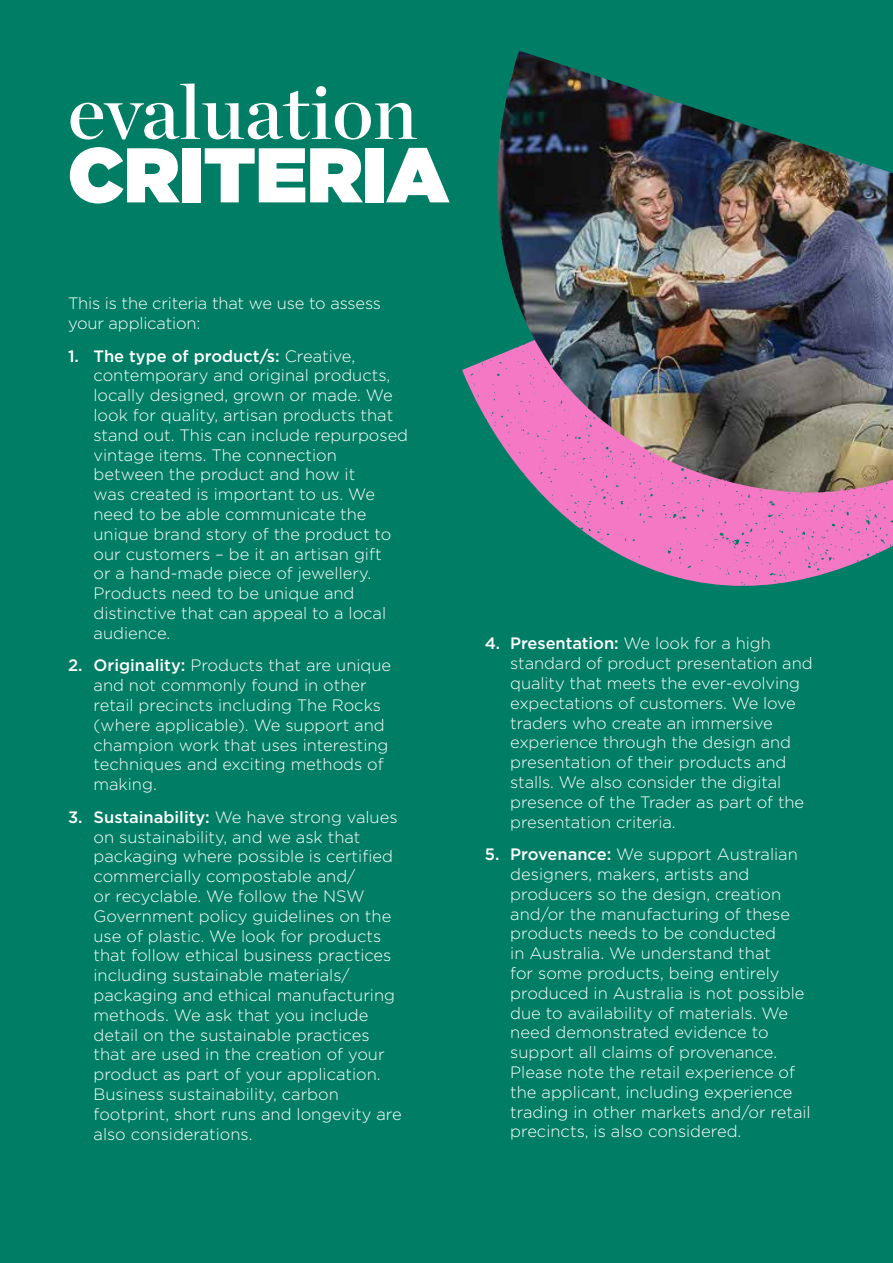
<style>
.page{position:relative;width:893px;height:1263px;background:#007e65}
.page>*{position:absolute;margin:0;border:0;box-sizing:border-box;transform-origin:0 0}
.t1{font:77.25px "Chronicle Display Semi";color:#fff}
.t2{font:900 77.25px "Gotham";color:#fff}
.t3{font:300 16.5px/19.8px "Gotham";color:#fff}
.s1{font-weight:500}
</style>
<div class="page">
<svg style="left:462px;top:356px;width:431px;height:230px;fill:#f478c4"></svg>
<img style="left:496px;top:51px;width:397px;height:444px">
<h1 class="t1" style="left:68px;top:51px;width:351px">evaluation</h1>
<h1 class="t2" style="left:68px;top:120px;width:382px">CRITERIA</h1>
<p class="t3" style="left:68px;top:293px;width:315px">This is the criteria that we use to assess your application:</p>
<p class="t3" style="left:94px;top:345px;width:316px;text-indent:-26px"><span class="s1">1. The type of product/s:</span> Creative, contemporary and original products, locally designed, grown or made. We look for quality, artisan products that stand out. This can include repurposed vintage items. The connection between the product and how it<br>was created is important to us. We need to be able communicate the unique brand story of the product to our customers – be it an artisan gift<br>or a hand-made piece of jewellery.<br>Products need to be unique and distinctive that can appeal to a local audience.</p>
<p class="t3" style="left:94px;top:655px;width:299px;text-indent:-26px"><span class="s1">2. Originality:</span> Products that are unique and not commonly found in other retail precincts including The Rocks (where applicable). We support and champion work that uses interesting techniques and exciting methods of making.</p>
<p class="t3" style="left:94px;top:806px;width:310px;text-indent:-26px"><span class="s1">3. Sustainability:</span> We have strong values on sustainability, and we ask that packaging where possible is certified commercially compostable and/<br>or recyclable. We follow the NSW Government policy guidelines on the use of plastic. We look for products that follow ethical business practices including sustainable materials/ packaging and ethical manufacturing methods. We ask that you include detail on the sustainable practices that are used in the creation of your product as part of your application.<br>Business sustainability, carbon footprint, short runs and longevity are also considerations.</p>
<p class="t3" style="left:510px;top:633px;width:304px;text-indent:-26px"><span class="s1">4. Presentation:</span> We look for a high standard of product presentation and quality that meets the ever-evolving expectations of customers. We love traders who create an immersive experience through the design and presentation of their products and stalls. We also consider the digital presence of the Trader as part of the presentation criteria.</p>
<p class="t3" style="left:510px;top:844px;width:302px;text-indent:-26px"><span class="s1">5. Provenance:</span> We support Australian designers, makers, artists and producers so the design, creation and/or the manufacturing of these products needs to be conducted<br>in Australia. We understand that<br>for some products, being entirely produced in Australia is not possible due to availability of materials. We need demonstrated evidence to support all claims of provenance.<br>Please note the retail experience of the applicant, including experience trading in other markets and/or retail precincts, is also considered.</p>
</div>
